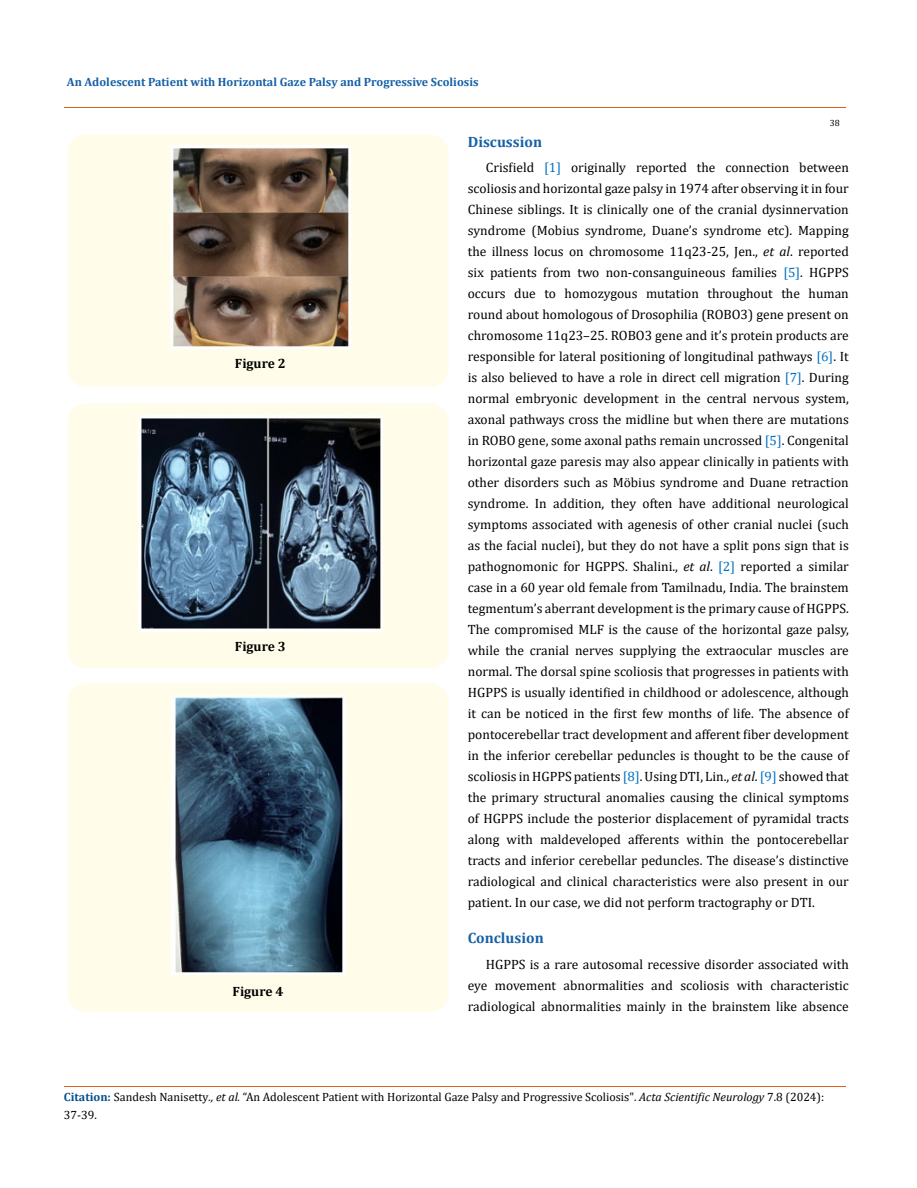
<style>
.page{position:relative;width:917px;height:1188px;background:#fff}
.page>*{position:absolute;margin:0;border:0;box-sizing:border-box;transform-origin:0 0}
.t1{font:700 15px "Cambria";color:#1560a6}
.t2{font:13.5px/21px "Cambria";color:#000;text-align:justify}
.t3{font:700 13.5px "Cambria";color:#000}
.t4{font:12px/18px "Cambria";color:#000}
.t5{font:700 12px "Cambria";color:#1560a6}
.t6{font:9px "Cambria";color:#000}
.s1{color:#0070c0}
.s2{font-style:italic}
.s3{font-weight:700;color:#035089}
</style>
<div class="page">
<div style="left:68px;top:135px;width:380px;height:252px;background:#fffde9;border-radius:18px"></div>
<img style="left:170px;top:145px;width:180px;height:203px">
<div style="left:68px;top:404px;width:380px;height:264px;background:#fffde9;border-radius:18px"></div>
<img style="left:138px;top:415px;width:244px;height:217px">
<div style="left:68px;top:683px;width:380px;height:329px;background:#fffde9;border-radius:18px"></div>
<img style="left:171px;top:695px;width:174px;height:280px">
<hr style="left:64px;top:108px;width:781px;height:1px;background:#e05d1a">
<hr style="left:64px;top:1086px;width:781px;height:1px;background:#e05d1a">
<p class="t5" style="left:67px;top:73px;width:413px">An Adolescent Patient with Horizontal Gaze Palsy and Progressive Scoliosis</p>
<p class="t6" style="left:829px;top:118px;width:11px">38</p>
<p class="t3" style="left:235px;top:354px;width:52px">Figure 2</p>
<p class="t3" style="left:235px;top:636px;width:52px">Figure 3</p>
<p class="t3" style="left:232px;top:982px;width:52px">Figure 4</p>
<p class="t1" style="left:468px;top:131px;width:76px">Discussion</p>
<p class="t2" style="left:468px;top:157px;width:382px;text-indent:18px">Crisfield <span class="s1">[1]</span> originally reported the connection between scoliosis and horizontal gaze palsy in 1974 after observing it in four Chinese siblings. It is clinically one of the cranial dysinnervation syndrome (Mobius syndrome, Duane’s syndrome etc). Mapping the illness locus on chromosome 11q23-25, Jen., <span class="s2">et al</span>. reported six patients from two non-consanguineous families <span class="s1">[5]</span>. HGPPS occurs due to homozygous mutation throughout the human round about homologous of Drosophilia (ROBO3) gene present on chromosome 11q23–25. ROBO3 gene and it’s protein products are responsible for lateral positioning of longitudinal pathways <span class="s1">[6]</span>. It is also believed to have a role in direct cell migration <span class="s1">[7]</span>. During normal embryonic development in the central nervous system, axonal pathways cross the midline but when there are mutations in ROBO gene, some axonal paths remain uncrossed <span class="s1">[5]</span>. Congenital horizontal gaze paresis may also appear clinically in patients with other disorders such as Möbius syndrome and Duane retraction syndrome. In addition, they often have additional neurological symptoms associated with agenesis of other cranial nuclei (such as the facial nuclei), but they do not have a split pons sign that is pathognomonic for HGPPS. Shalini., <span class="s2">et al</span>. <span class="s1">[2]</span> reported a similar case in a 60 year old female from Tamilnadu, India. The brainstem tegmentum’s aberrant development is the primary cause of HGPPS.<br>The compromised MLF is the cause of the horizontal gaze palsy, while the cranial nerves supplying the extraocular muscles are normal. The dorsal spine scoliosis that progresses in patients with HGPPS is usually identified in childhood or adolescence, although it can be noticed in the first few months of life. The absence of pontocerebellar tract development and afferent fiber development in the inferior cerebellar peduncles is thought to be the cause of scoliosis in HGPPS patients <span class="s1">[8]</span>. Using DTI, Lin., <span class="s2">et al</span>. <span class="s1">[9]</span> showed that the primary structural anomalies causing the clinical symptoms of HGPPS include the posterior displacement of pyramidal tracts along with maldeveloped afferents within the pontocerebellar tracts and inferior cerebellar peduncles. The disease’s distinctive radiological and clinical characteristics were also present in our patient. In our case, we did not perform tractography or DTI.</p>
<p class="t1" style="left:468px;top:927px;width:77px">Conclusion</p>
<p class="t2" style="left:468px;top:953px;width:382px;text-indent:18px">HGPPS is a rare autosomal recessive disorder associated with eye movement abnormalities and scoliosis with characteristic radiological abnormalities mainly in the brainstem like absence</p>
<p class="t4" style="left:64px;top:1088px;width:762px"><span class="s3">Citation:</span> Sandesh Nanisetty<span class="s2">., et al.</span> “An Adolescent Patient with Horizontal Gaze Palsy and Progressive Scoliosis". <span class="s2">Acta Scientific Neurology</span> 7.8 (2024):<br>37-39.</p>
</div>
